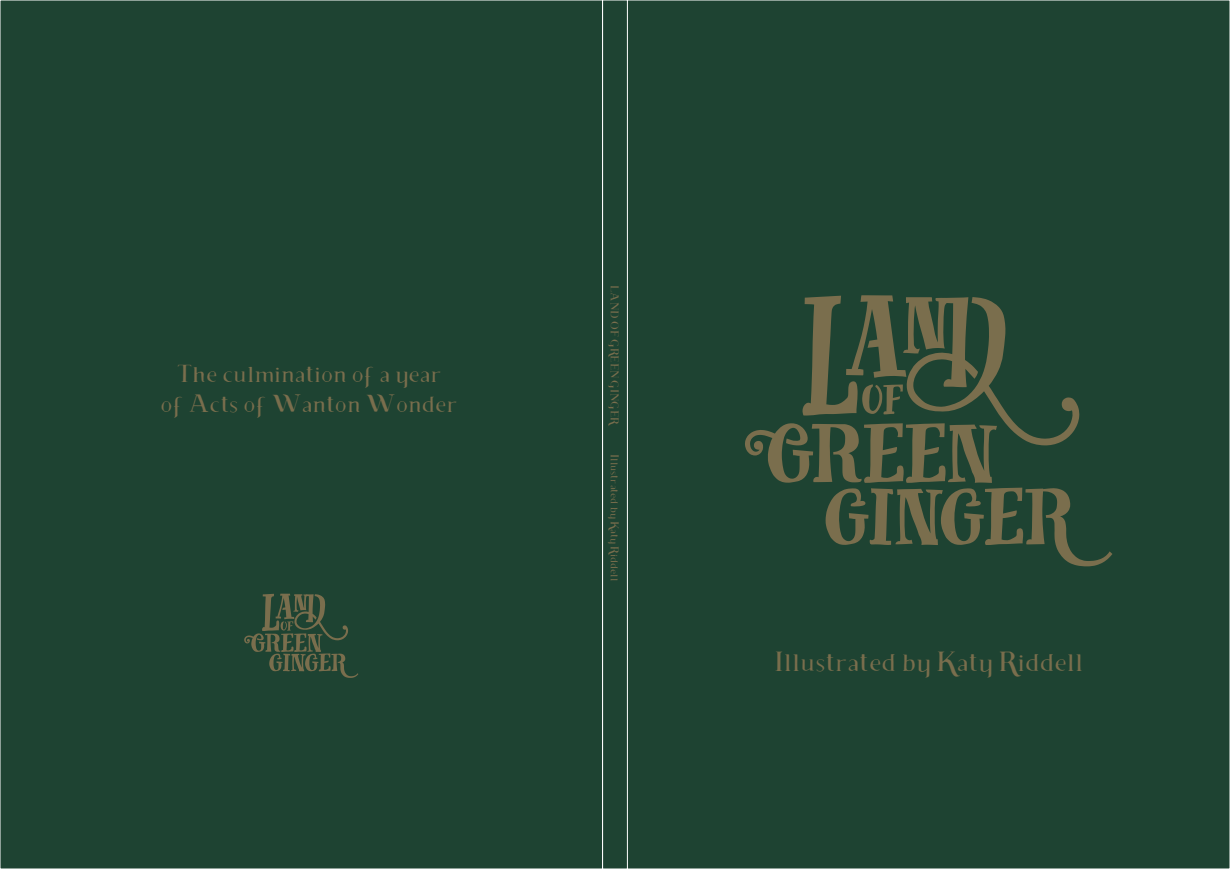
<style>
.page{position:relative;width:1230px;height:869px;background:#fff}
.page>*{position:absolute;margin:0;border:0;box-sizing:border-box;transform-origin:0 0}
.t1{font:300 27.5px "Brixton";color:#7a6e4d}
.t2{font:300 25px/30px "Brixton";color:#7a6e4d;text-align:center}
.t3{font:300 11.25px "Brixton";color:#7a6e4d}
</style>
<div class="page">
<div style="left:627px;top:0;width:603px;height:868px;background:#1e4332"></div>
<div style="left:0;top:0;width:602px;height:868px;background:#1e4332"></div>
<div style="left:602px;top:0;width:25px;height:868px;background:#1e4332"></div>
<div style="left:602px;top:0;width:25px;height:868px;border:1px solid #fff"></div>
<svg style="left:745px;top:295px;width:367px;height:271px"></svg>
<svg style="left:244px;top:593px;width:114px;height:84px"></svg>
<h2 class="t2" style="left:161px;top:360px;width:299px">The culmination of a year<br>of Acts of Wanton Wonder</h2>
<p class="t3" style="left:619px;top:285px;width:143px;rotate:90deg">LAND OF GREEN GINGER</p>
<p class="t3" style="left:619px;top:454px;width:128px;rotate:90deg">Illustrated by Katy Riddell</p>
<h1 class="t1" style="left:774px;top:650px;width:311px">Illustrated by Katy Riddell</h1>
</div>
